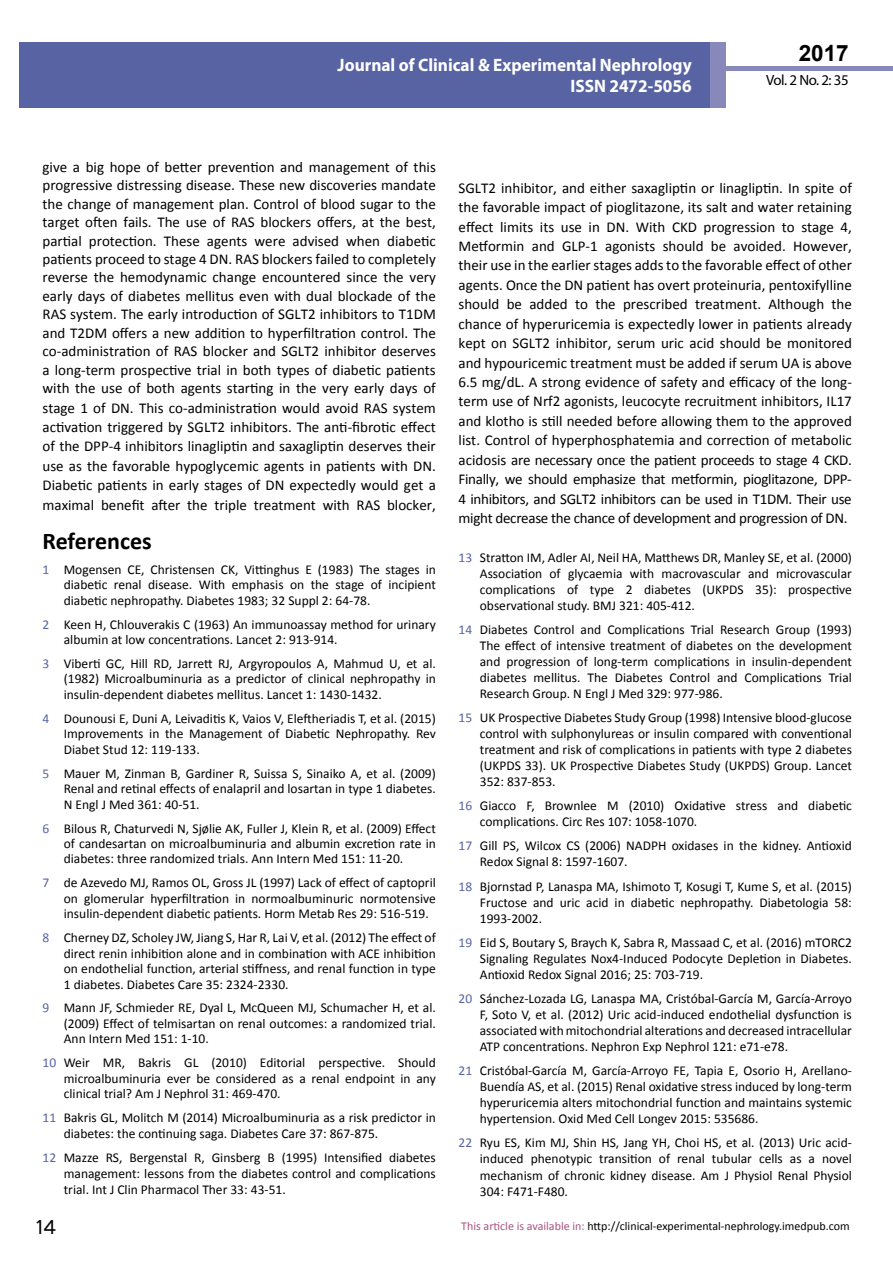
<style>
.page{position:relative;width:893px;height:1263px;background:#fff}
.page>*{position:absolute;margin:0;border:0;box-sizing:border-box;transform-origin:0 0}
.t1{font:25.5px "Tunga";color:#000}
.t2{font:700 24px "Calibri";color:#000}
.t3{font:700 22.5px "Arial";color:#000}
.t4{font:700 18px/21.6px "Myriad Pro";color:#fff;text-align:right;scale:.96 1}
.t5{font:15px/18.8px "Calibri";letter-spacing:-.01em;color:#000;text-align:justify}
.t6{font:14.85px "Myriad Pro";letter-spacing:-.03em;color:#000}
.t7{font:13.5px/15.9px "Calibri";color:#000;text-align:justify}
.t8{font:12px "Calibri";color:#000}
.s1{color:#5863a3}
.s2{color:#a75483}
</style>
<div class="page">
<div style="left:722px;top:66px;width:171px;height:5px;background:#8889ba"></div>
<div style="left:19px;top:42px;width:706px;height:66px;background:#5863a3"></div>
<div style="left:710px;top:42px;width:15px;height:66px;background:#8889ba"></div>
<h3 class="t4" style="left:338px;top:53px;width:370px">Journal of Clinical &amp; Experimental Nephrology<br>ISSN 2472-5056</h3>
<h3 class="t3" style="left:799px;top:38px;width:52px">2017</h3>
<p class="t6" style="left:766px;top:71px;width:84px">Vol. 2 No. 2: 35</p>
<p class="t5" style="left:43px;top:157px;width:395px">give a big hope of better prevention and management of this progressive distressing disease. These new discoveries mandate the change of management plan. Control of blood sugar to the target often fails. The use of RAS blockers offers, at the best, partial protection. These agents were advised when diabetic patients proceed to stage 4 DN. RAS blockers failed to completely reverse the hemodynamic change encountered since the very early days of diabetes mellitus even with dual blockade of the RAS system. The early introduction of SGLT2 inhibitors to T1DM and T2DM offers a new addition to hyperfiltration control. The co-administration of RAS blocker and SGLT2 inhibitor deserves a long-term prospective trial in both types of diabetic patients with the use of both agents starting in the very early days of stage 1 of DN. This co-administration would avoid RAS system activation triggered by SGLT2 inhibitors. The anti-fibrotic effect of the DPP-4 inhibitors linagliptin and saxagliptin deserves their use as the favorable hypoglycemic agents in patients with DN.<br>Diabetic patients in early stages of DN expectedly would get a maximal benefit after the triple treatment with RAS blocker,</p>
<h2 class="t2" style="left:43px;top:526px;width:111px">References</h2>
<p class="t7" style="left:64px;top:562px;width:374px;line-height:15.5px;text-indent:-21px"><span class="s1">1</span> Mogensen CE, Christensen CK, Vittinghus E (1983) The stages in diabetic renal disease. With emphasis on the stage of incipient diabetic nephropathy. Diabetes 1983; 32 Suppl 2: 64-78.</p>
<p class="t7" style="left:64px;top:616px;width:374px;line-height:15.5px;text-indent:-21px"><span class="s1">2</span> Keen H, Chlouverakis C (1963) An immunoassay method for urinary albumin at low concentrations. Lancet 2: 913-914.</p>
<p class="t7" style="left:64px;top:656px;width:374px;line-height:15.5px;text-indent:-21px"><span class="s1">3</span> Viberti GC, Hill RD, Jarrett RJ, Argyropoulos A, Mahmud U, et al. (1982) Microalbuminuria as a predictor of clinical nephropathy in insulin-dependent diabetes mellitus. Lancet 1: 1430-1432.</p>
<p class="t7" style="left:64px;top:711px;width:374px;line-height:15.5px;text-indent:-21px"><span class="s1">4</span> Dounousi E, Duni A, Leivaditis K, Vaios V, Eleftheriadis T, et al. (2015)<br>Improvements in the Management of Diabetic Nephropathy. Rev Diabet Stud 12: 119-133.</p>
<p class="t7" style="left:64px;top:765px;width:374px;line-height:15.5px;text-indent:-21px"><span class="s1">5</span> Mauer M, Zinman B, Gardiner R, Suissa S, Sinaiko A, et al. (2009)<br>Renal and retinal effects of enalapril and losartan in type 1 diabetes.<br>N Engl J Med 361: 40-51.</p>
<p class="t7" style="left:64px;top:820px;width:374px;line-height:15.5px;text-indent:-21px"><span class="s1">6</span> Bilous R, Chaturvedi N, Sjølie AK, Fuller J, Klein R, et al. (2009) Effect of candesartan on microalbuminuria and albumin excretion rate in diabetes: three randomized trials. Ann Intern Med 151: 11-20.</p>
<p class="t7" style="left:64px;top:875px;width:374px;line-height:15.5px;text-indent:-21px"><span class="s1">7</span> de Azevedo MJ, Ramos OL, Gross JL (1997) Lack of effect of captopril on glomerular hyperfiltration in normoalbuminuric normotensive insulin-dependent diabetic patients. Horm Metab Res 29: 516-519.</p>
<p class="t7" style="left:64px;top:930px;width:374px;line-height:15.5px;text-indent:-21px"><span class="s1">8</span> Cherney DZ, Scholey JW, Jiang S, Har R, Lai V, et al. (2012) The effect of direct renin inhibition alone and in combination with ACE inhibition on endothelial function, arterial stiffness, and renal function in type 1 diabetes. Diabetes Care 35: 2324-2330.</p>
<p class="t7" style="left:64px;top:1000px;width:374px;line-height:15.5px;text-indent:-21px"><span class="s1">9</span> Mann JF, Schmieder RE, Dyal L, McQueen MJ, Schumacher H, et al. (2009) Effect of telmisartan on renal outcomes: a randomized trial.<br>Ann Intern Med 151: 1-10.</p>
<p class="t7" style="left:64px;top:1055px;width:374px;line-height:15.5px;text-indent:-21px"><span class="s1">10</span> Weir MR, Bakris GL (2010) Editorial perspective. Should microalbuminuria ever be considered as a renal endpoint in any clinical trial? Am J Nephrol 31: 469-470.</p>
<p class="t7" style="left:64px;top:1110px;width:374px;line-height:15.5px;text-indent:-21px"><span class="s1">11</span> Bakris GL, Molitch M (2014) Microalbuminuria as a risk predictor in diabetes: the continuing saga. Diabetes Care 37: 867-875.</p>
<p class="t7" style="left:64px;top:1149px;width:374px;text-indent:-21px"><span class="s1">12</span> Mazze RS, Bergenstal R, Ginsberg B (1995) Intensified diabetes management: lessons from the diabetes control and complications trial. Int J Clin Pharmacol Ther 33: 43-51.</p>
<p class="t5" style="left:459px;top:178px;width:395px;line-height:19.5px">SGLT2 inhibitor, and either saxagliptin or linagliptin. In spite of the favorable impact of pioglitazone, its salt and water retaining effect limits its use in DN. With CKD progression to stage 4, Metformin and GLP-1 agonists should be avoided. However, their use in the earlier stages adds to the favorable effect of other agents. Once the DN patient has overt proteinuria, pentoxifylline should be added to the prescribed treatment. Although the chance of hyperuricemia is expectedly lower in patients already kept on SGLT2 inhibitor, serum uric acid should be monitored and hypouricemic treatment must be added if serum UA is above 6.5 mg/dL. A strong evidence of safety and efficacy of the long&shy;term use of Nrf2 agonists, leucocyte recruitment inhibitors, IL17 and klotho is still needed before allowing them to the approved list. Control of hyperphosphatemia and correction of metabolic acidosis are necessary once the patient proceeds to stage 4 CKD.<br>Finally, we should emphasize that metformin, pioglitazone, DPP-4 inhibitors, and SGLT2 inhibitors can be used in T1DM. Their use might decrease the chance of development and progression of DN.</p>
<p class="t7" style="left:480px;top:550px;width:374px;text-indent:-21px"><span class="s1">13</span> Stratton IM, Adler AI, Neil HA, Matthews DR, Manley SE, et al. (2000)<br>Association of glycaemia with macrovascular and microvascular complications of type 2 diabetes (UKPDS 35): prospective observational study. BMJ 321: 405-412.</p>
<p class="t7" style="left:480px;top:622px;width:374px;text-indent:-21px"><span class="s1">14</span> Diabetes Control and Complications Trial Research Group (1993)<br>The effect of intensive treatment of diabetes on the development and progression of long-term complications in insulin-dependent diabetes mellitus. The Diabetes Control and Complications Trial Research Group. N Engl J Med 329: 977-986.</p>
<p class="t7" style="left:480px;top:710px;width:374px;text-indent:-21px"><span class="s1">15</span> UK Prospective Diabetes Study Group (1998) Intensive blood-glucose control with sulphonylureas or insulin compared with conventional treatment and risk of complications in patients with type 2 diabetes (UKPDS 33). UK Prospective Diabetes Study (UKPDS) Group. Lancet 352: 837-853.</p>
<p class="t7" style="left:480px;top:798px;width:374px;text-indent:-21px"><span class="s1">16</span> Giacco F, Brownlee M (2010) Oxidative stress and diabetic complications. Circ Res 107: 1058-1070.</p>
<p class="t7" style="left:480px;top:838px;width:374px;text-indent:-21px"><span class="s1">17</span> Gill PS, Wilcox CS (2006) NADPH oxidases in the kidney. Antioxid<br>Redox Signal 8: 1597-1607.</p>
<p class="t7" style="left:480px;top:878px;width:374px;text-indent:-21px"><span class="s1">18</span> Bjornstad P, Lanaspa MA, Ishimoto T, Kosugi T, Kume S, et al. (2015)<br>Fructose and uric acid in diabetic nephropathy. Diabetologia 58:<br>1993-2002.</p>
<p class="t7" style="left:480px;top:935px;width:374px;text-indent:-21px"><span class="s1">19</span> Eid S, Boutary S, Braych K, Sabra R, Massaad C, et al. (2016) mTORC2<br>Signaling Regulates Nox4-Induced Podocyte Depletion in Diabetes.<br>Antioxid Redox Signal 2016; 25: 703-719.</p>
<p class="t7" style="left:480px;top:991px;width:374px;text-indent:-21px"><span class="s1">20</span> Sánchez-Lozada LG, Lanaspa MA, Cristóbal-García M, García-Arroyo F, Soto V, et al. (2012) Uric acid-induced endothelial dysfunction is associated with mitochondrial alterations and decreased intracellular ATP concentrations. Nephron Exp Nephrol 121: e71-e78.</p>
<p class="t7" style="left:480px;top:1063px;width:374px;text-indent:-21px"><span class="s1">21</span> Cristóbal-García M, García-Arroyo FE, Tapia E, Osorio H, Arellano-Buendía AS, et al. (2015) Renal oxidative stress induced by long-term hyperuricemia alters mitochondrial function and maintains systemic hypertension. Oxid Med Cell Longev 2015: 535686.</p>
<p class="t7" style="left:480px;top:1135px;width:374px;text-indent:-21px"><span class="s1">22</span> Ryu ES, Kim MJ, Shin HS, Jang YH, Choi HS, et al. (2013) Uric acid&shy;induced phenotypic transition of renal tubular cells as a novel mechanism of chronic kidney disease. Am J Physiol Renal Physiol 304: F471-F480.</p>
<h1 class="t1" style="left:36px;top:1210px;width:22px">14</h1>
<p class="t8" style="left:461px;top:1218px;width:390px"><span class="s2">This article is available in:</span> http://clinical-experimental-nephrology.imedpub.com</p>
</div>
